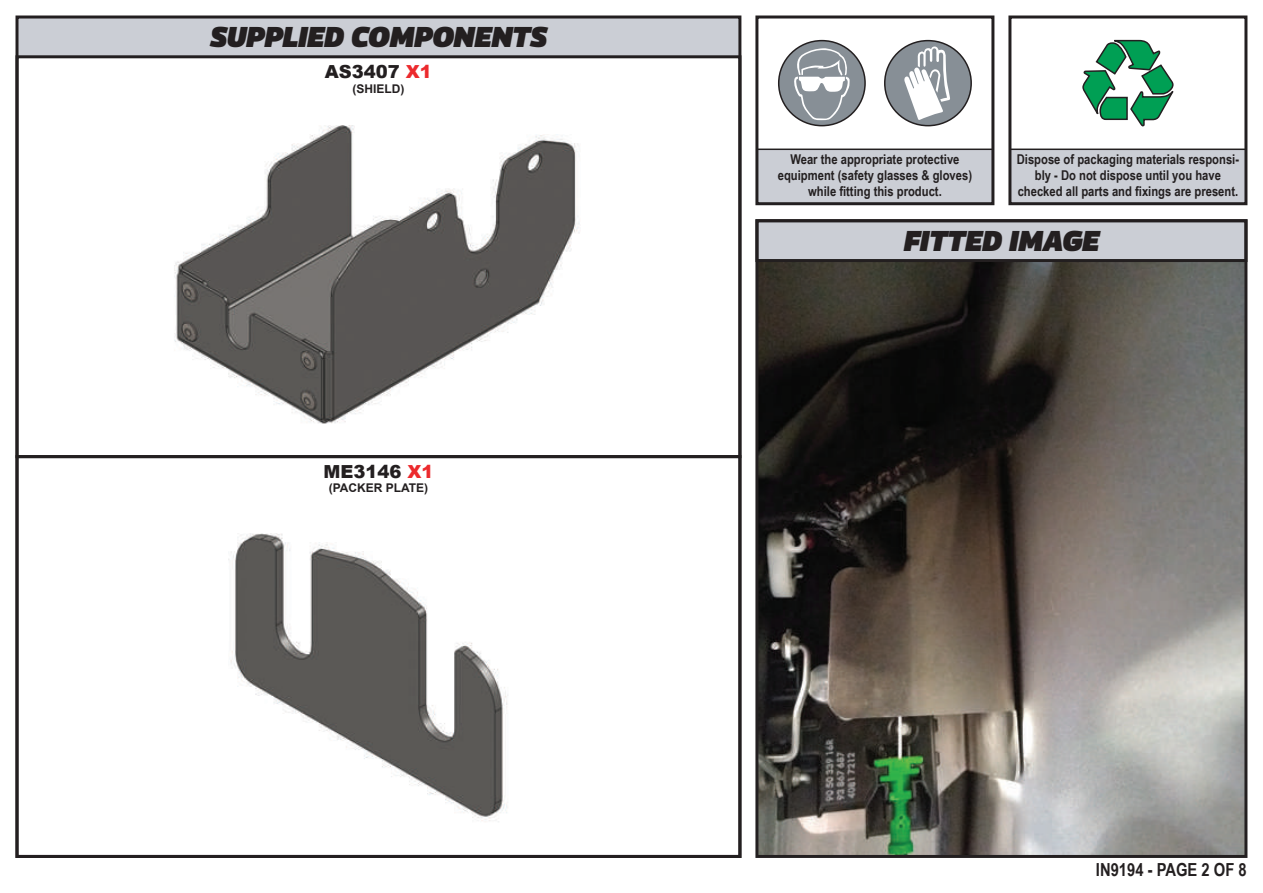
<style>
.page{position:relative;width:1263px;height:893px;background:#fff}
.page>*{position:absolute;margin:0;border:0;box-sizing:border-box;transform-origin:0 0}
.t1{font:italic 900 27px "Vinkel";color:#231f20}
.t2{font:900 18px "Arial";color:#231f20}
.t3{font:700 18px "Arial Narrow";color:#231f20}
.t4{font:700 13.5px/16.2px "Arial Narrow";color:#231f20;text-align:center}
.t5{font:700 12px "Arial";color:#231f20}
.s1{color:#ec2a2d}
</style>
<div class="page">
<img style="left:759px;top:262px;width:484px;height:592px">
<div style="left:17px;top:17px;width:723px;height:40px;background:#cbced5"></div>
<div style="left:755px;top:219px;width:492px;height:43px;background:#cbced5;border:3px solid #231f20"></div>
<div style="left:16px;top:55px;width:725px;height:403px;border:3px solid #231f20"></div>
<div style="left:756px;top:149px;width:238px;height:55px;background:#cbced5;border:2px solid #231f20"></div>
<div style="left:755px;top:16px;width:239px;height:189px;border:3px solid #231f20"></div>
<svg style="left:778px;top:40px;width:88px;height:86px;background:#777d83"></svg>
<svg style="left:793px;top:48px;width:57px;height:72px"></svg>
<div style="left:884px;top:40px;width:88px;height:86px;background:#878f96;border:2px solid #231f20;border-radius:50%"></div>
<svg style="left:904px;top:47px;width:46px;height:73px"></svg>
<div style="left:1009px;top:149px;width:238px;height:55px;background:#cbced5;border:2px solid #231f20"></div>
<div style="left:1008px;top:16px;width:239px;height:189px;border:3px solid #231f20"></div>
<svg style="left:1082px;top:39px;width:92px;height:88px"></svg>
<div style="left:16px;top:455px;width:725px;height:403px;border:3px solid #231f20"></div>
<div style="left:755px;top:219px;width:492px;height:639px;border:3px solid #231f20"></div>
<img style="left:174px;top:125px;width:406px;height:299px">
<img style="left:228px;top:533px;width:280px;height:289px">
<h1 class="t1" style="left:210px;top:18px;width:338px">SUPPLIED COMPONENTS</h1>
<h2 class="t2" style="left:325px;top:59px;width:109px">AS3407 <span class="s1">X1</span></h2>
<p class="t5" style="left:352px;top:80px;width:53px">(SHIELD)</p>
<h2 class="t2" style="left:323px;top:458px;width:112px">ME3146 <span class="s1">X1</span></h2>
<p class="t5" style="left:329px;top:480px;width:101px">(PACKER PLATE)</p>
<p class="t4" style="left:778px;top:150px;width:196px">Wear the appropriate protective equipment (safety glasses &amp; gloves) while fitting this product.</p>
<p class="t4" style="left:1017px;top:150px;width:224px">Dispose of packaging materials responsi&shy;bly - Do not dispose until you have checked all parts and fixings are present.</p>
<h1 class="t1" style="left:904px;top:222px;width:197px">FITTED IMAGE</h1>
<h2 class="t3" style="left:1096px;top:856px;width:152px">IN9194 - PAGE 2 OF 8</h2>
</div>
